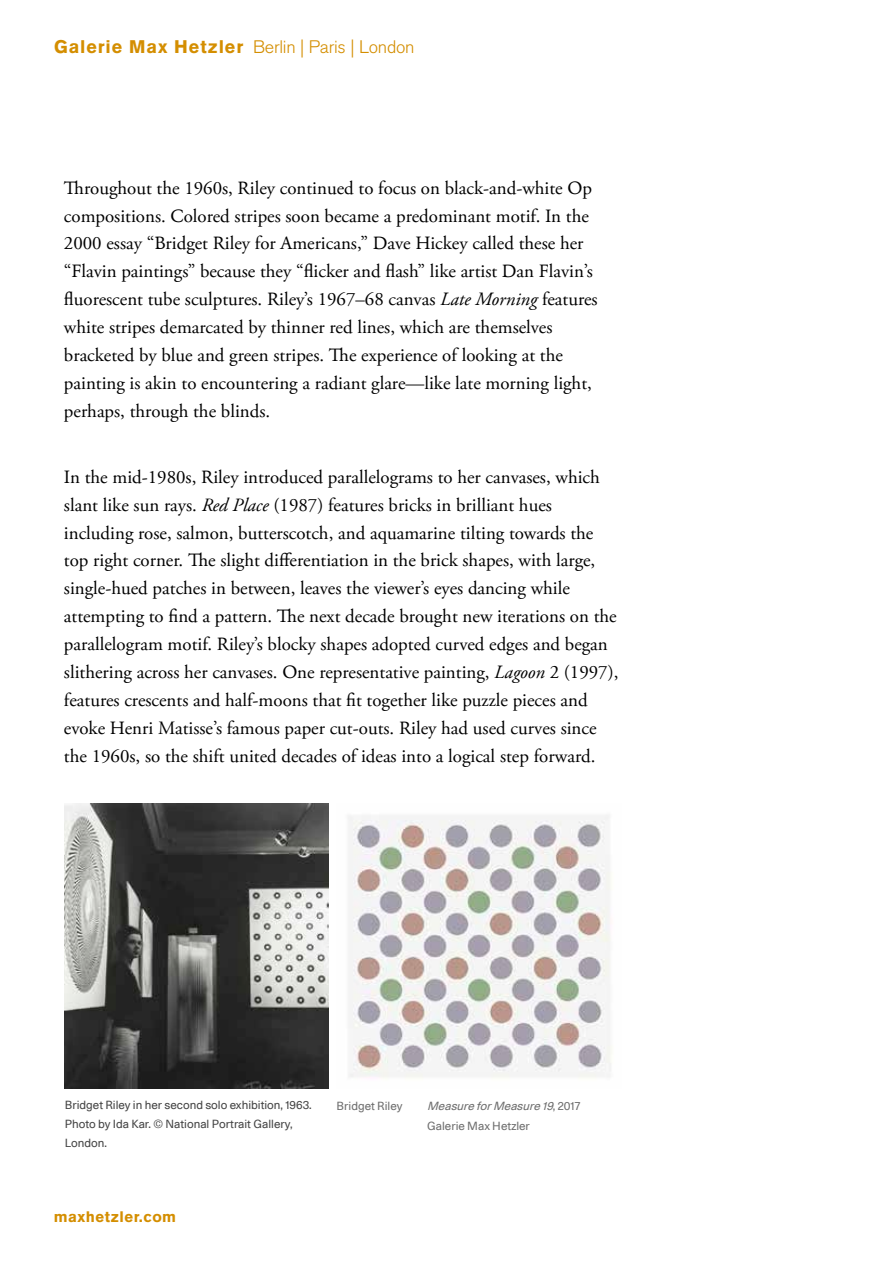
<style>
.page{position:relative;width:893px;height:1263px;background:#fff}
.page>*{position:absolute;margin:0;border:0;box-sizing:border-box;transform-origin:0 0}
.t1{font:18.9px/27.9px "Adobe Garamond W08";color:#000}
.t2{font:18px "Akzidenz Grotesk BE Light Os F";letter-spacing:-.015em;color:#d48e00}
.t3{font:900 15px "Akzidenz Grotesk";letter-spacing:.03em;color:#d48e00}
.t4{font:11.55px/18.9px "font 00000000237475 b 1";color:#454545}
.t5{font:11.55px/19.6px "font 00000000237475 b 1";color:#6e6e6e}
.s1{font-family:"Akzidenz Grotesk";font-weight:900}
.s2{font-style:italic}
</style>
<div class="page">
<img style="left:65px;top:804px;width:263px;height:284px">
<img style="left:348px;top:815px;width:264px;height:264px">
<p class="t2" style="left:54px;top:37px;width:362px"><span class="s1">Galerie Max Hetzler</span> Berlin | Paris | London</p>
<p class="t1" style="left:64px;top:174px;width:535px">Proughout the 1960s, Riley continued to focus on black-and-white Op compositions. Colored stripes soon became a predominant motif. In the 2000 essay “Bridget Riley for Americans,” Dave Hickey called these her “Flavin paintings” because they “bicker and bash” like artist Dan Flavin’s buorescent tube sculptures. Riley’s 1967–68 canvas <span class="s2">Late Morning</span> features white stripes demarcated by thinner red lines, which are themselves bracketed by blue and green stripes. Pe experience of looking at the painting is akin to encountering a radiant glare—like late morning light, perhaps, through the blinds.</p>
<p class="t1" style="left:64px;top:463px;width:556px">In the mid-1980s, Riley introduced parallelograms to her canvases, which slant like sun rays. <span class="s2">Red Place</span> (1987) features bricks in brilliant hues including rose, salmon, butterscotch, and aquamarine tilting towards the top right corner. Pe slight differentiation in the brick shapes, with large, single-hued patches in between, leaves the viewer’s eyes dancing while attempting to Dnd a pattern. Pe next decade brought new iterations on the parallelogram motif. Riley’s blocky shapes adopted curved edges and began slithering across her canvases. One representative painting, <span class="s2">Lagoon</span> 2 (1997), features crescents and half-moons that Dt together like puzzle pieces and evoke Henri Matisse’s famous paper cut-outs. Riley had used curves since the 1960s, so the shift united decades of ideas into a logical step forward.</p>
<p class="t4" style="left:65px;top:1095px;width:248px">Bridget Riley in her second solo exhibition, 1963.<br>Photo by Ida Kar. © National Portrait Gallery,<br>London.</p>
<p class="t5" style="left:337px;top:1095px;width:67px">Bridget Riley</p>
<p class="t5" style="left:427px;top:1095px;width:155px"><span class="s2">MeasureforMeasure19</span>, 2 0 1 7<br>Galerie Max Hetzler</p>
<p class="t3" style="left:54px;top:1207px;width:124px">maxhetzler.com</p>
</div>
